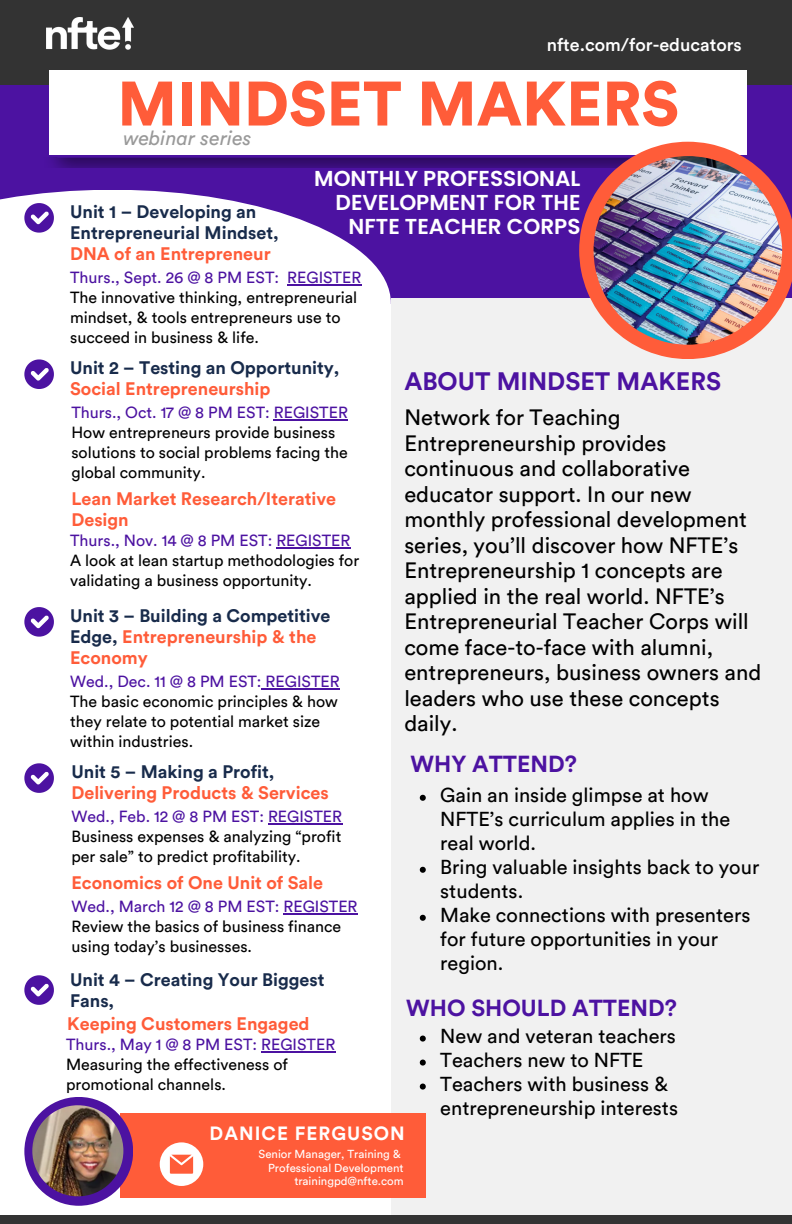
<style>
.page{position:relative;width:792px;height:1224px;background:#fff}
.page>*{position:absolute;margin:0;border:0;box-sizing:border-box;transform-origin:0 0}
.t1{font:900 62px "Circular Std";color:#ff5c39}
.t2{font:700 25px "Circular Std";color:#4c12a1}
.t3{font:700 23px "Circular Std";color:#4c12a1}
.t4{font:22px/25.6px "Circular Std";color:#000}
.t5{font:600 21.6px/24px "Poppins";color:#fff;text-align:right}
.t6{font:20px/24px "Circular Std";color:#000}
.t7{font:italic 20px "Circular Std";color:#999}
.t8{font:700 19px "Circular Std";letter-spacing:.055em;color:#fff}
.t9{font:700 18px/21px "Circular Std";color:#182b4b}
.t10{font:700 18px/21px "Circular Std";color:#ff5c39}
.t11{font:500 18px "Circular Std";color:#fff}
.t12{font:16px/20px "Circular Std";color:#000}
.t13{font:16px "Circular Std";color:#4c12a1}
.t14{font:11.6px "Circular Std";color:#fff}
.s1{color:#ff5c39}
.s2{color:#182b4b}
</style>
<div class="page">
<div style="left:0;top:77px;width:792px;height:227px;background:#4c12a1"></div>
<svg style="left:0;top:190px;width:391px;height:114px;fill:#fff"></svg>
<div style="left:391px;top:298px;width:401px;height:926px;background:#f1f1f1"></div>
<div style="left:0;top:1216px;width:792px;height:8px;background:#333"></div>
<div style="left:0;top:0;width:792px;height:84px;background:#333"></div>
<div style="left:50px;top:70px;width:697px;height:85px;background:#fff"></div>
<div style="left:120px;top:1114px;width:305px;height:84px;background:#ff5c39"></div>
<div style="left:24px;top:1097px;width:109px;height:109px;background:#4c12a1;border-radius:50%"></div>
<img style="left:32px;top:1105px;width:91px;height:91px;border-radius:50%">
<img style="left:47px;top:17px;width:87px;height:33px">
<svg style="left:24px;top:203px;width:30px;height:30px"></svg>
<svg style="left:24px;top:359px;width:30px;height:30px"></svg>
<svg style="left:24px;top:607px;width:30px;height:30px"></svg>
<svg style="left:24px;top:763px;width:30px;height:30px"></svg>
<svg style="left:160px;top:1142px;width:43px;height:44px"></svg>
<svg style="left:24px;top:975px;width:30px;height:30px"></svg>
<svg style="left:579px;top:142px;width:213px;height:217px"></svg>
<img style="left:594px;top:156px;width:188px;height:189px">
<svg style="left:420px;top:795px;width:6px;height:6px"></svg>
<svg style="left:420px;top:867px;width:6px;height:6px"></svg>
<svg style="left:420px;top:915px;width:6px;height:6px"></svg>
<hr style="left:287px;top:284px;width:74px;height:2px;background:#4c12a1">
<svg style="left:420px;top:1036px;width:6px;height:6px"></svg>
<svg style="left:420px;top:1060px;width:6px;height:6px"></svg>
<svg style="left:420px;top:1084px;width:6px;height:6px"></svg>
<hr style="left:274px;top:420px;width:74px;height:1px;background:#4c12a1">
<hr style="left:262px;top:688px;width:78px;height:2px;background:#4c12a1">
<hr style="left:268px;top:824px;width:74px;height:1px;background:#4c12a1">
<hr style="left:283px;top:913px;width:75px;height:1px;background:#4c12a1">
<hr style="left:261px;top:1051px;width:74px;height:1px;background:#4c12a1">
<hr style="left:276px;top:548px;width:74px;height:1px;background:#4c12a1">
<p class="t11" style="left:547px;top:36px;width:197px">nfte.com/for-educators</p>
<p class="t1" style="left:117px;top:75px;width:563px">MINDSET MAKERS</p>
<p class="t7" style="left:123px;top:129px;width:130px">webinar series</p>
<p class="t9" style="left:70px;top:202px;width:210px">Unit 1 – Developing an<br>Entrepreneurial Mindset,</p>
<h2 class="t10" style="left:70px;top:244px;width:202px">DNA of an Entrepreneur</h2>
<p class="t5" style="left:314px;top:167px;width:268px">MONTHLY PROFESSIONAL<br>DEVELOPMENT FOR THE<br>NFTE TEACHER CORPS</p>
<p class="t13" style="left:70px;top:270px;width:293px">Thurs., Sept. 26 @ 8 PM EST: REGISTER</p>
<p class="t12" style="left:70px;top:288px;width:289px">The innovative thinking, entrepreneurial mindset, &amp; tools entrepreneurs use to succeed in business &amp; life.</p>
<p class="t9" style="left:70px;top:358px;width:271px">Unit 2 – Testing an Opportunity,<br><span class="s1">Social Entrepreneurship</span></p>
<p class="t13" style="left:71px;top:405px;width:278px">Thurs., Oct. 17 @ 8 PM EST: REGISTER</p>
<p class="t12" style="left:71px;top:423px;width:278px">How entrepreneurs provide business solutions to social problems facing the global community.</p>
<p class="t10" style="left:71px;top:489px;width:266px">Lean Market Research/Iterative<br>Design</p>
<p class="t13" style="left:70px;top:533px;width:282px">Thurs., Nov. 14 @ 8 PM EST: REGISTER</p>
<p class="t12" style="left:70px;top:551px;width:291px">A look at lean startup methodologies for validating a business opportunity.</p>
<p class="t9" style="left:70px;top:606px;width:262px">Unit 3 – Building a Competitive<br>Edge, <span class="s1">Entrepreneurship &amp; the<br>Economy</span></p>
<p class="t13" style="left:70px;top:674px;width:271px">Wed., Dec. 11 @ 8 PM EST: REGISTER</p>
<p class="t12" style="left:70px;top:692px;width:269px">The basic economic principles &amp; how they relate to potential market size within industries.</p>
<p class="t10" style="left:71px;top:762px;width:259px"><span class="s2">Unit 5 – Making a Profit,<br></span>Delivering Products &amp; Services</p>
<p class="t13" style="left:71px;top:809px;width:272px">Wed., Feb. 12 @ 8 PM EST: REGISTER</p>
<p class="t12" style="left:71px;top:827px;width:271px">Business expenses &amp; analyzing “profit per sale” to predict profitability.</p>
<p class="t10" style="left:71px;top:873px;width:253px">Economics of One Unit of Sale</p>
<p class="t13" style="left:71px;top:899px;width:288px">Wed., March 12 @ 8 PM EST: REGISTER</p>
<p class="t12" style="left:71px;top:917px;width:271px">Review the basics of business finance using today’s businesses.</p>
<p class="t9" style="left:70px;top:970px;width:256px">Unit 4 – Creating Your Biggest<br>Fans,</p>
<p class="t13" style="left:66px;top:1037px;width:271px">Thurs., May 1 @ 8 PM EST: REGISTER</p>
<p class="t12" style="left:66px;top:1055px;width:223px">Measuring the effectiveness of promotional channels.</p>
<p class="t10" style="left:67px;top:1013px;width:244px">Keeping Customers Engaged</p>
<p class="t2" style="left:404px;top:370px;width:318px">ABOUT MINDSET MAKERS</p>
<p class="t4" style="left:404px;top:406px;width:358px">Network for Teaching<br>Entrepreneurship provides continuous and collaborative educator support. In our new monthly professional development series, you’ll discover how NFTE’s<br>Entrepreneurship 1 concepts are applied in the real world. NFTE’s<br>Entrepreneurial Teacher Corps will come face-to-face with alumni, entrepreneurs, business owners and leaders who use these concepts daily.</p>
<p class="t3" style="left:411px;top:753px;width:168px">WHY ATTEND?</p>
<h3 class="t6" style="left:440px;top:784px;width:291px">Gain an inside glimpse at how<br>NFTE’s curriculum applies in the real world.</h3>
<p class="t6" style="left:440px;top:856px;width:321px">Bring valuable insights back to your students.</p>
<p class="t6" style="left:440px;top:904px;width:312px">Make connections with presenters for future opportunities in your region.</p>
<p class="t3" style="left:406px;top:997px;width:272px">WHO SHOULD ATTEND?</p>
<p class="t6" style="left:440px;top:1025px;width:237px">New and veteran teachers</p>
<h2 class="t6" style="left:440px;top:1049px;width:205px">Teachers new to NFTE</h2>
<p class="t6" style="left:440px;top:1073px;width:239px">Teachers with business &amp; entrepreneurship interests</p>
<p class="t8" style="left:210px;top:1125px;width:197px">DANICE FERGUSON</p>
<h2 class="t14" style="left:259px;top:1149px;width:144px">Senior Manager, Training &amp;</h2>
<p class="t14" style="left:268px;top:1162px;width:137px">Professional Development</p>
<p class="t14" style="left:294px;top:1176px;width:111px">trainingpd@nfte.com</p>
</div>
